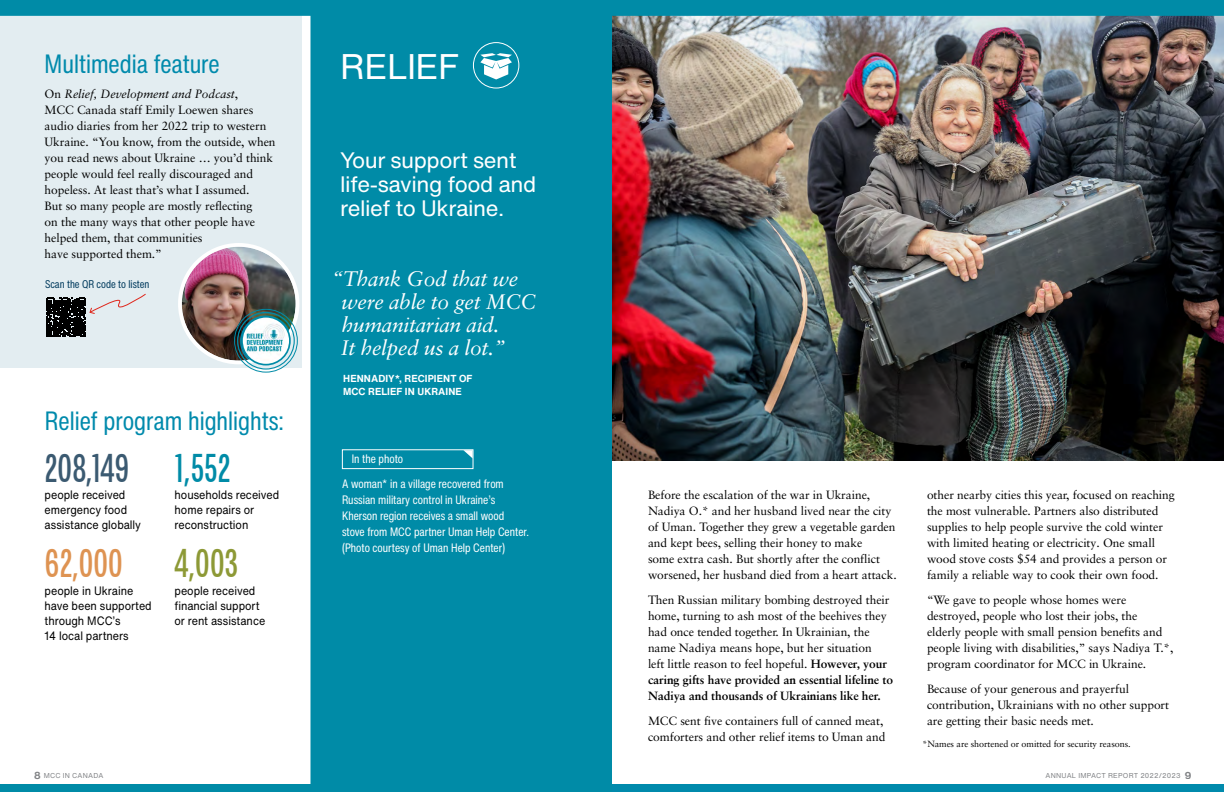
<style>
.page{position:relative;width:1224px;height:792px;background:#fff}
.page>*{position:absolute;margin:0;border:0;box-sizing:border-box;transform-origin:0 0}
.t1{font:40px "Chartwell Pies";letter-spacing:-.01em;color:#3b5a71}
.t2{font:40px "Chartwell Pies";color:#de9352}
.t3{font:40px "Chartwell Pies";color:#008ba7}
.t4{font:40px "Chartwell Pies";color:#8d9936}
.t5{font:35px "Helvetica Now Text";letter-spacing:-.02em;color:#fff}
.t6{font:condensed 26px "Helvetica Now Text";color:#008aac}
.t7{font:22px/24px "Helvetica Now Text";letter-spacing:-.02em;color:#fff}
.t8{font:italic 21px/23px "Sabon LT Pro";letter-spacing:-.015em;color:#fff}
.t9{font:12px/16px "Sabon LT Pro";letter-spacing:-.005em;color:#000}
.t10{font:12px/15px "Helvetica Now Text";color:#000;scale:.9 1}
.t11{font:condensed 12px/16px "Helvetica Now Text";color:#fff}
.t12{font:condensed 11px "Helvetica Now Text";color:#003a5d}
.t13{font:700 10px/13px "Helvetica Now Text";letter-spacing:.01em;color:#fff}
.t14{font:9px "Sabon LT Pro";letter-spacing:-.005em;color:#000}
.t15{font:7px "Helvetica Now Text";letter-spacing:.03em;color:#808285}
.s1{font-style:italic}
.s2{font-weight:700}
.s3{font-weight:700;font-size:10px}
</style>
<div class="page">
<img style="left:0;top:0;width:1224px;height:785px">
<div style="left:473px;top:43px;width:46px;height:45px;background:#008ba7;border-radius:50%"></div>
<svg style="left:480px;top:53px;width:32px;height:26px"></svg>
<div style="left:473px;top:42px;width:46px;height:46px;border:1px solid #fff;border-radius:50%"></div>
<img style="left:182px;top:247px;width:114px;height:114px;border-radius:57px">
<div style="left:178px;top:243px;width:121px;height:121px;border:4px solid #fff;border-radius:50%"></div>
<div style="left:234px;top:309px;width:64px;height:63px;border:1px solid #008ba7;border-radius:50%"></div>
<div style="left:237px;top:312px;width:58px;height:58px;border:1px solid #008ba7;border-radius:50%"></div>
<img style="left:242px;top:317px;width:48px;height:48px;border-radius:24px">
<div style="left:241px;top:316px;width:50px;height:50px;border:2px solid #008ba7;border-radius:50%"></div>
<svg style="left:47px;top:293px;width:99px;height:44px"></svg>
<svg style="left:342px;top:449px;width:132px;height:20px"></svg>
<div style="left:612px;top:785px;width:612px;height:7px;background:#008aac"></div>
<div style="left:0;top:785px;width:612px;height:7px;background:#008ba7"></div>
<h3 class="t6" style="left:45px;top:47px;width:177px">Multimedia feature</h3>
<p class="t9" style="left:45px;top:85px;width:232px">On <span class="s1">Relief, Development and Podcast</span>,<br>MCC Canada staff Emily Loewen shares audio diaries from her 2022 trip to western Ukraine. “You know, from the outside, when you read news about Ukraine … you’d think people would feel really discouraged and hopeless. At least that’s what I assumed.<br>But so many people are mostly reflecting<br>on the many ways that other people have helped them, that communities<br>have supported them.”</p>
<p class="t12" style="left:45px;top:277px;width:106px">Scan the QR code to listen</p>
<h3 class="t6" style="left:45px;top:404px;width:241px">Relief program highlights:</h3>
<h1 class="t1" style="left:45px;top:442px;width:86px">208,149</h1>
<p class="t10" style="left:45px;top:487px;width:109px">people received emergency food assistance globally</p>
<h1 class="t2" style="left:45px;top:537px;width:80px">62,000</h1>
<p class="t10" style="left:45px;top:583px;width:121px">people in Ukraine have been supported through MCC’s<br>14 local partners</p>
<h1 class="t3" style="left:175px;top:442px;width:57px">1,552</h1>
<p class="t10" style="left:175px;top:487px;width:118px">households received home repairs or reconstruction</p>
<h1 class="t4" style="left:175px;top:537px;width:65px">4,003</h1>
<p class="t10" style="left:175px;top:583px;width:102px">people received financial support or rent assistance</p>
<h2 class="t5" style="left:340px;top:40px;width:120px">RELIEF</h2>
<h3 class="t7" style="left:340px;top:148px;width:198px">Your support sent life-saving food and relief to Ukraine.</h3>
<h3 class="t8" style="left:341px;top:267px;width:196px;text-indent:-9px">“Thank God that we were able to get MCC humanitarian aid.<br>It helped us a lot.”</h3>
<p class="t13" style="left:343px;top:372px;width:131px">HENNADIY*, RECIPIENT OF<br>MCC RELIEF IN UKRAINE</p>
<p class="t11" style="left:352px;top:451px;width:53px">In the photo</p>
<p class="t11" style="left:342px;top:476px;width:188px">A woman* in a village recovered from Russian military control in Ukraine’s Kherson region receives a small wood stove from MCC partner Uman Help Center. (Photo courtesy of Uman Help Center)</p>
<p class="t9" style="left:648px;top:487px;width:250px">Before the escalation of the war in Ukraine, Nadiya O.* and her husband lived near the city of Uman. Together they grew a vegetable garden and kept bees, selling their honey to make<br>some extra cash. But shortly after the conflict worsened, her husband died from a heart attack.</p>
<p class="t9" style="left:648px;top:592px;width:247px">Then Russian military bombing destroyed their home, turning to ash most of the beehives they had once tended together. In Ukrainian, the name Nadiya means hope, but her situation<br>left little reason to feel hopeful. <span class="s2">However, your caring gifts have provided an essential lifeline to Nadiya and thousands of Ukrainians like her.</span></p>
<p class="t9" style="left:648px;top:712px;width:239px">MCC sent five containers full of canned meat, comforters and other relief items to Uman and</p>
<p class="t9" style="left:927px;top:487px;width:249px">other nearby cities this year, focused on reaching the most vulnerable. Partners also distributed supplies to help people survive the cold winter with limited heating or electricity. One small wood stove costs $54 and provides a person or family a reliable way to cook their own food.</p>
<p class="t9" style="left:927px;top:591px;width:248px">“We gave to people whose homes were destroyed, people who lost their jobs, the elderly people with small pension benefits and people living with disabilities,” says Nadiya T.*, program coordinator for MCC in Ukraine.</p>
<p class="t9" style="left:927px;top:680px;width:244px">Because of your generous and prayerful contribution, Ukrainians with no other support are getting their basic needs met.</p>
<p class="t14" style="left:922px;top:739px;width:210px">*Names are shortened or omitted for security reasons.</p>
<p class="t15" style="left:34px;top:770px;width:71px"><span class="s3">8</span> MCC IN CANADA</p>
<p class="t15" style="left:1046px;top:770px;width:147px">ANNUAL IMPACT REPORT 2022/2023 <span class="s3">9</span></p>
</div>
